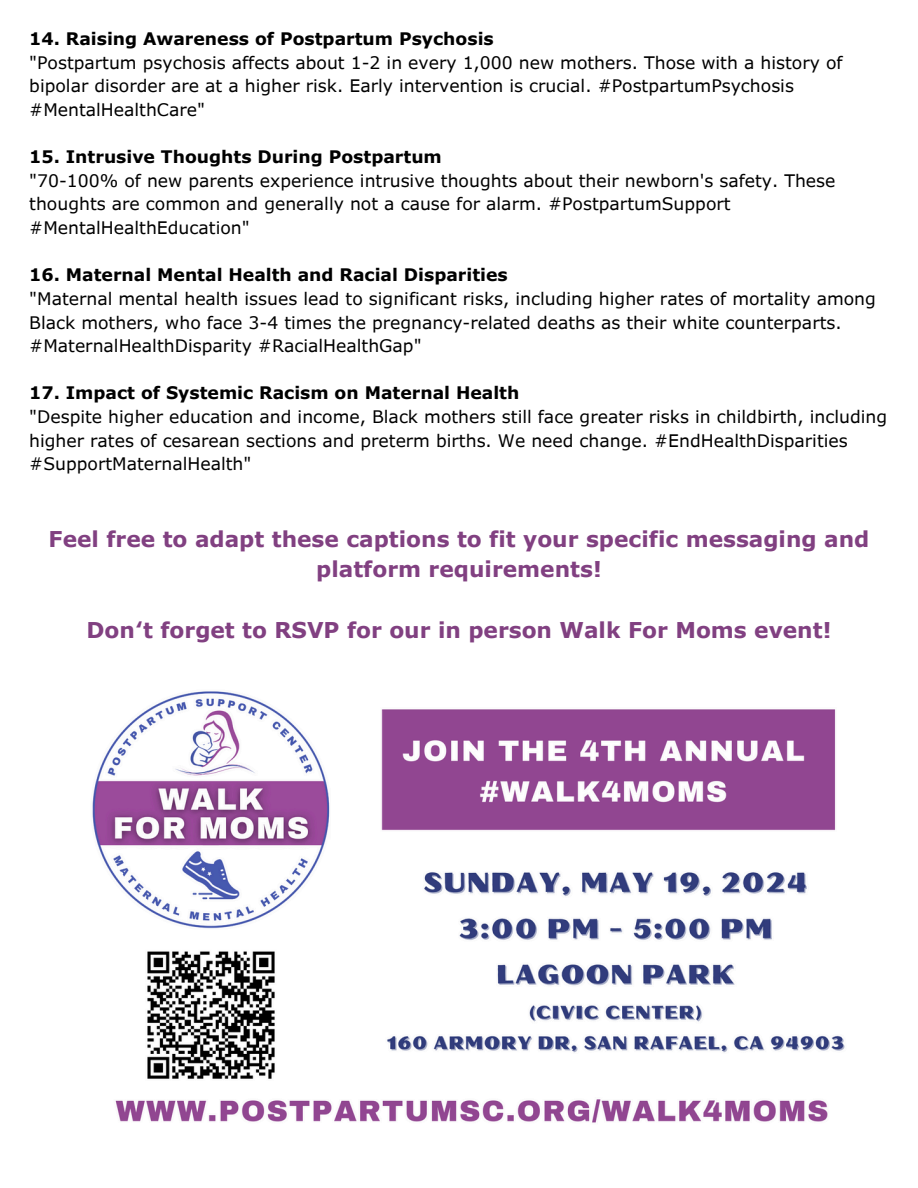
<style>
.page{position:relative;width:918px;height:1188px;background:#fff}
.page>*{position:absolute;margin:0;border:0;box-sizing:border-box;transform-origin:0 0}
.t1{font:700 21.75px/30.3px "Verdana Pro";color:#814081;text-align:center}
.t2{font:17.25px/23.7px "Verdana Pro";color:#000}
.t3{font:700 17.25px "Verdana Pro";color:#000}
</style>
<div class="page">
<img style="left:92px;top:691px;width:753px;height:432px">
<p class="t3" style="left:29px;top:28px;width:466px">14. Raising Awareness of Postpartum Psychosis</p>
<p class="t2" style="left:29px;top:50px;width:815px">"Postpartum psychosis affects about 1-2 in every 1,000 new mothers. Those with a history of bipolar disorder are at a higher risk. Early intervention is crucial. #PostpartumPsychosis #MentalHealthCare"</p>
<p class="t3" style="left:29px;top:146px;width:414px">15. Intrusive Thoughts During Postpartum</p>
<p class="t2" style="left:29px;top:168px;width:808px">"70-100% of new parents experience intrusive thoughts about their newborn's safety. These thoughts are common and generally not a cause for alarm. #PostpartumSupport #MentalHealthEducation"</p>
<p class="t3" style="left:29px;top:264px;width:480px">16. Maternal Mental Health and Racial Disparities</p>
<p class="t2" style="left:29px;top:286px;width:848px">"Maternal mental health issues lead to significant risks, including higher rates of mortality among<br>Black mothers, who face 3-4 times the pregnancy-related deaths as their white counterparts. #MaternalHealthDisparity #RacialHealthGap"</p>
<p class="t3" style="left:29px;top:382px;width:492px">17. Impact of Systemic Racism on Maternal Health</p>
<h1 class="t2" style="left:29px;top:404px;width:860px">"Despite higher education and income, Black mothers still face greater risks in childbirth, including higher rates of cesarean sections and preterm births. We need change. #EndHealthDisparities #SupportMaternalHealth"</h1>
<h1 class="t1" style="left:49px;top:523px;width:822px">Feel free to adapt these captions to fit your specific messaging and platform requirements!</h1>
<p class="t1" style="left:87px;top:614px;width:746px">Don‘t forget to RSVP for our in person Walk For Moms event!</p>
</div>
